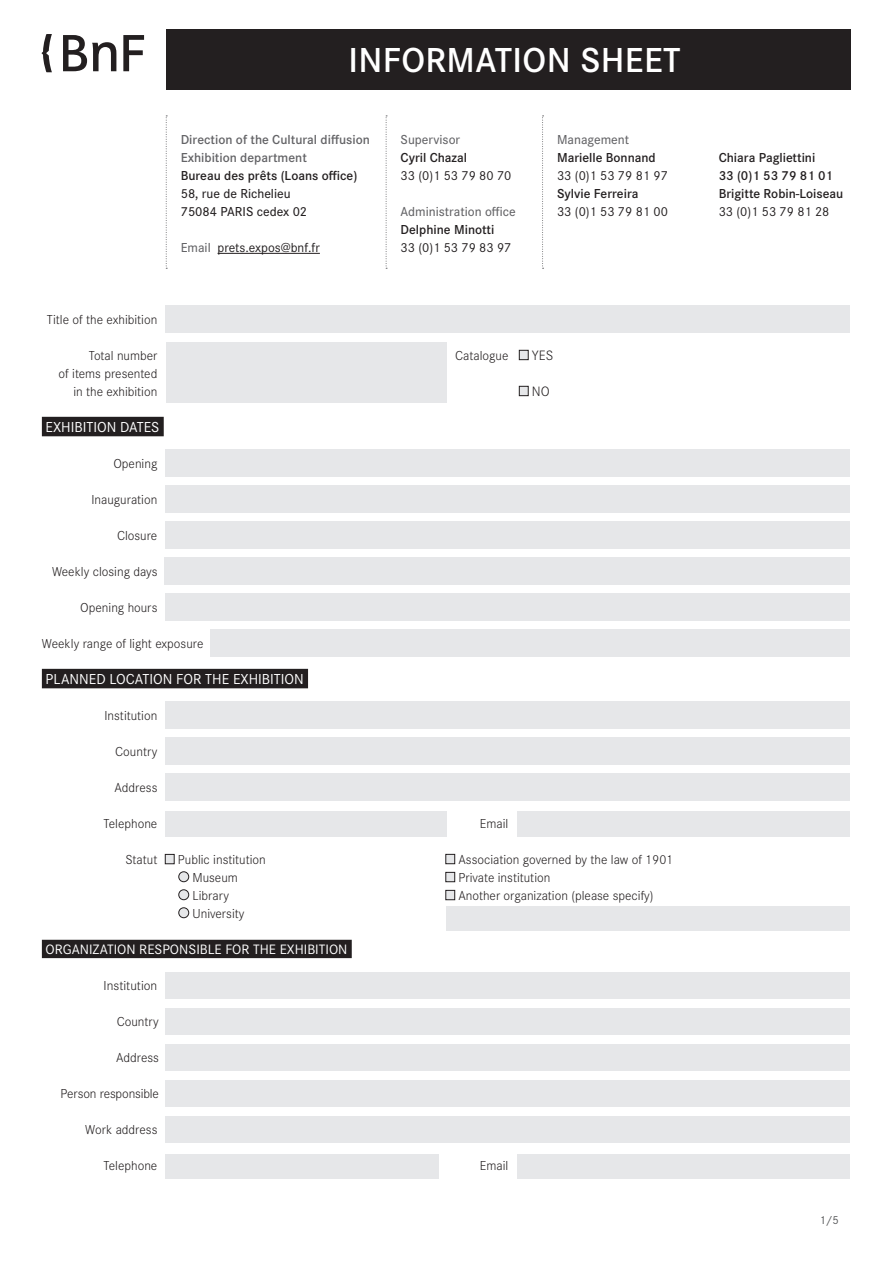
<style>
.page{position:relative;width:893px;height:1263px;background:#fff}
.page>*{position:absolute;margin:0;border:0;box-sizing:border-box;transform-origin:0 0}
.t1{font:600 36px "Corporate S";letter-spacing:.01em;color:#fff}
.t2{font:15px "Corporate S";color:#fff}
.t3{font:14.1px "Corporate S";color:#fff}
.t4{font:300 13.5px "Corporate S";color:#231f20}
.t5{font:600 13.5px "Corporate S";color:#231f20}
.t6{font:13.5px "Corporate S";color:#231f20}
.t7{font:600 13.5px "Corporate S";color:#636366}
.t8{font:500 13.5px "Corporate S";color:#636366}
.t9{font:500 13.5px "Corporate S";color:#231f20}
.t10{font:300 13.35px "Corporate SBQ3";color:#231f20}
.t11{font:12px "Corporate S";color:#57585a}
.s1{font-weight:500;color:#636366}
</style>
<div class="page">
<svg style="left:41px;top:34px;width:11px;height:38px"></svg>
<svg style="left:123px;top:35px;width:21px;height:36px"></svg>
<svg style="left:63px;top:35px;width:53px;height:36px"></svg>
<div style="left:166px;top:30px;width:684px;height:60px;background:#231f20"></div>
<div style="left:42px;top:417px;width:122px;height:19px;background:#231f20"></div>
<div style="left:42px;top:669px;width:266px;height:19px;background:#231f20"></div>
<div style="left:42px;top:940px;width:310px;height:18px;background:#231f20"></div>
<div style="left:165px;top:305px;width:684px;height:28px;background:#e6e7e9"></div>
<div style="left:519px;top:350px;width:9px;height:10px;background:#e6e7e9"></div>
<div style="left:519px;top:350px;width:10px;height:10px;border:1px solid #231f20"></div>
<div style="left:519px;top:386px;width:9px;height:10px;background:#e6e7e9"></div>
<div style="left:519px;top:386px;width:10px;height:10px;border:1px solid #231f20"></div>
<div style="left:165px;top:449px;width:685px;height:28px;background:#e6e7e9"></div>
<div style="left:165px;top:485px;width:685px;height:28px;background:#e6e7e9"></div>
<div style="left:165px;top:521px;width:684px;height:28px;background:#e6e7e9"></div>
<div style="left:164px;top:557px;width:686px;height:28px;background:#e6e7e9"></div>
<div style="left:165px;top:593px;width:684px;height:28px;background:#e6e7e9"></div>
<div style="left:210px;top:629px;width:640px;height:28px;background:#e6e7e9"></div>
<div style="left:165px;top:701px;width:685px;height:28px;background:#e6e7e9"></div>
<div style="left:165px;top:737px;width:685px;height:28px;background:#e6e7e9"></div>
<div style="left:165px;top:773px;width:685px;height:28px;background:#e6e7e9"></div>
<div style="left:165px;top:811px;width:281px;height:26px;background:#e6e7e9"></div>
<div style="left:517px;top:811px;width:333px;height:26px;background:#e6e7e9"></div>
<div style="left:165px;top:854px;width:9px;height:10px;background:#e6e7e9"></div>
<div style="left:165px;top:854px;width:10px;height:10px;border:1px solid #231f20"></div>
<div style="left:446px;top:854px;width:9px;height:10px;background:#e6e7e9"></div>
<div style="left:445px;top:854px;width:10px;height:10px;border:1px solid #231f20"></div>
<div style="left:179px;top:872px;width:10px;height:10px;background:#e6e7e9;border-radius:50%"></div>
<div style="left:178px;top:871px;width:11px;height:11px;border:1px solid #231f20;border-radius:50%"></div>
<div style="left:446px;top:872px;width:9px;height:10px;background:#e6e7e9"></div>
<div style="left:445px;top:872px;width:10px;height:10px;border:1px solid #231f20"></div>
<div style="left:179px;top:890px;width:10px;height:10px;background:#e6e7e9;border-radius:50%"></div>
<div style="left:178px;top:889px;width:11px;height:11px;border:1px solid #231f20;border-radius:50%"></div>
<div style="left:446px;top:890px;width:9px;height:10px;background:#e6e7e9"></div>
<div style="left:445px;top:890px;width:10px;height:10px;border:1px solid #231f20"></div>
<div style="left:179px;top:908px;width:10px;height:10px;background:#e6e7e9;border-radius:50%"></div>
<div style="left:178px;top:907px;width:11px;height:11px;border:1px solid #231f20;border-radius:50%"></div>
<div style="left:165px;top:972px;width:685px;height:26px;background:#e6e7e9"></div>
<div style="left:165px;top:1008px;width:684px;height:26px;background:#e6e7e9"></div>
<div style="left:165px;top:1044px;width:684px;height:26px;background:#e6e7e9"></div>
<div style="left:165px;top:1080px;width:685px;height:26px;background:#e6e7e9"></div>
<div style="left:165px;top:1116px;width:685px;height:26px;background:#e6e7e9"></div>
<div style="left:165px;top:1154px;width:274px;height:24px;background:#e6e7e9"></div>
<div style="left:517px;top:1154px;width:333px;height:24px;background:#e6e7e9"></div>
<div style="left:166px;top:342px;width:280px;height:60px;background:#e6e7e9"></div>
<div style="left:446px;top:907px;width:404px;height:24px;background:#e6e7e9"></div>
<svg style="left:166px;top:116px;width:1px;height:153px"></svg>
<svg style="left:386px;top:116px;width:1px;height:153px"></svg>
<svg style="left:542px;top:116px;width:2px;height:153px"></svg>
<hr style="left:218px;top:253px;width:102px;height:1px;background:#231f20">
<p class="t1" style="left:348px;top:39px;width:333px">INFORMATION SHEET</p>
<p class="t7" style="left:181px;top:132px;width:191px">Direction of the Cultural diffusion</p>
<p class="t7" style="left:181px;top:150px;width:128px">Exhibition department</p>
<p class="t5" style="left:181px;top:168px;width:178px">Bureau des prêts (Loans office)</p>
<p class="t9" style="left:181px;top:186px;width:111px">58, rue de Richelieu</p>
<p class="t9" style="left:181px;top:204px;width:128px">75084 PARIS cedex 02</p>
<p class="t6" style="left:181px;top:240px;width:141px"><span class="s1">Email</span> prets.expos@bnf.fr</p>
<p class="t8" style="left:401px;top:132px;width:61px">Supervisor</p>
<p class="t5" style="left:401px;top:150px;width:68px">Cyril Chazal</p>
<p class="t6" style="left:401px;top:168px;width:112px">33 (0)1 53 79 80 70</p>
<p class="t8" style="left:401px;top:204px;width:117px">Administration office</p>
<p class="t5" style="left:401px;top:222px;width:95px">Delphine Minotti</p>
<p class="t6" style="left:401px;top:240px;width:112px">33 (0)1 53 79 83 97</p>
<p class="t8" style="left:557px;top:132px;width:74px">Management</p>
<p class="t5" style="left:557px;top:150px;width:100px">Marielle Bonnand</p>
<p class="t6" style="left:557px;top:168px;width:112px">33 (0)1 53 79 81 97</p>
<p class="t5" style="left:557px;top:186px;width:83px">Sylvie Ferreira</p>
<p class="t6" style="left:557px;top:204px;width:112px">33 (0)1 53 79 81 00</p>
<p class="t4" style="left:47px;top:312px;width:112px">Title of the exhibition</p>
<p class="t4" style="left:89px;top:348px;width:70px">Total number</p>
<p class="t4" style="left:455px;top:348px;width:55px">Catalogue</p>
<p class="t10" style="left:532px;top:348px;width:23px">YES</p>
<p class="t4" style="left:59px;top:366px;width:100px">of items presented</p>
<p class="t4" style="left:73px;top:384px;width:86px">in the exhibition</p>
<p class="t10" style="left:532px;top:384px;width:19px">NO</p>
<p class="t2" style="left:46px;top:419px;width:115px">EXHIBITION DATES</p>
<p class="t4" style="left:113px;top:456px;width:46px">Opening</p>
<p class="t4" style="left:91px;top:492px;width:67px">Inauguration</p>
<p class="t4" style="left:117px;top:528px;width:42px">Closure</p>
<p class="t4" style="left:52px;top:564px;width:107px">Weekly closing days</p>
<p class="t4" style="left:80px;top:600px;width:79px">Opening hours</p>
<p class="t4" style="left:42px;top:636px;width:163px">Weekly range of light exposure</p>
<p class="t2" style="left:46px;top:671px;width:260px">PLANNED LOCATION FOR THE EXHIBITION</p>
<p class="t4" style="left:104px;top:708px;width:54px">Institution</p>
<p class="t4" style="left:115px;top:744px;width:44px">Country</p>
<p class="t4" style="left:115px;top:780px;width:44px">Address</p>
<p class="t4" style="left:104px;top:816px;width:55px">Telephone</p>
<p class="t4" style="left:480px;top:816px;width:30px">Email</p>
<p class="t4" style="left:125px;top:852px;width:34px">Statut</p>
<p class="t4" style="left:178px;top:852px;width:89px">Public institution</p>
<p class="t4" style="left:458px;top:852px;width:217px">Association governed by the law of 1901</p>
<p class="t4" style="left:192px;top:870px;width:47px">Museum</p>
<p class="t4" style="left:458px;top:870px;width:93px">Private institution</p>
<p class="t4" style="left:192px;top:888px;width:38px">Library</p>
<p class="t4" style="left:458px;top:888px;width:197px">Another organization (please specify)</p>
<p class="t4" style="left:192px;top:906px;width:53px">University</p>
<p class="t3" style="left:46px;top:941px;width:303px">ORGANIZATION RESPONSIBLE FOR THE EXHIBITION</p>
<p class="t4" style="left:104px;top:978px;width:55px">Institution</p>
<p class="t4" style="left:117px;top:1014px;width:44px">Country</p>
<p class="t4" style="left:116px;top:1050px;width:44px">Address</p>
<p class="t4" style="left:61px;top:1086px;width:100px">Person responsible</p>
<p class="t4" style="left:85px;top:1122px;width:74px">Work address</p>
<p class="t4" style="left:104px;top:1158px;width:55px">Telephone</p>
<p class="t4" style="left:480px;top:1158px;width:30px">Email</p>
<p class="t5" style="left:719px;top:150px;width:98px">Chiara Pagliettini</p>
<p class="t5" style="left:719px;top:168px;width:116px">33 (0)1 53 79 81 01</p>
<p class="t5" style="left:719px;top:186px;width:126px">Brigitte Robin-Loiseau</p>
<p class="t6" style="left:719px;top:204px;width:112px">33 (0)1 53 79 81 28</p>
<p class="t11" style="left:819px;top:1213px;width:21px">1/5</p>
</div>
